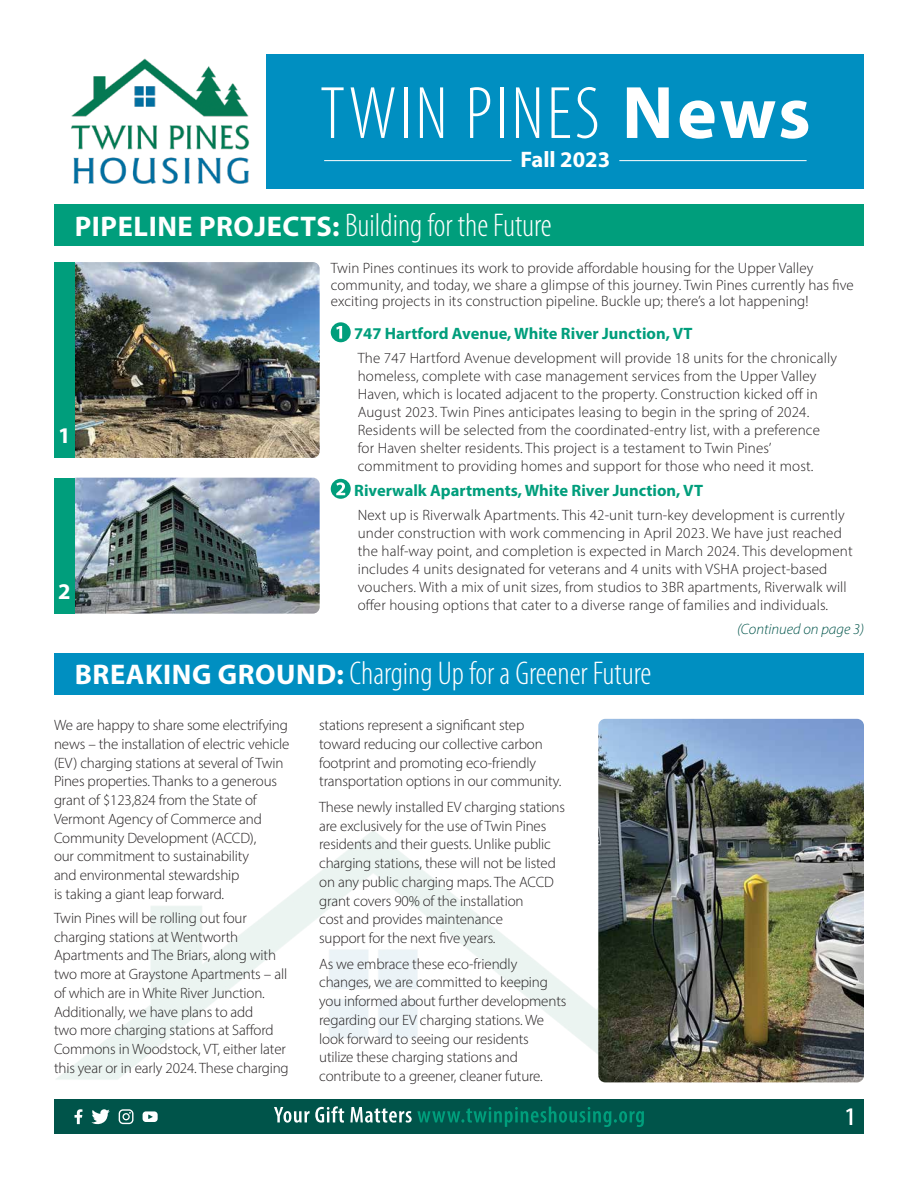
<style>
.page{position:relative;width:918px;height:1188px;background:#fff}
.page>*{position:absolute;margin:0;border:0;box-sizing:border-box;transform-origin:0 0}
.t1{font:300 condensed 75px "Myriad Pro";letter-spacing:.04em;color:#fff}
.t2{font:300 condensed 33px "Myriad Pro";color:#fff}
.t3{font:700 22.5px "Myriad Pro";color:#fff}
.t4{font:700 16.5px "Myriad Pro";color:#009e7c}
.t5{font:300 15px/18.8px "Myriad Pro";letter-spacing:-.01em;color:#231f20}
.t6{font:300 15px/18px "Myriad Pro";letter-spacing:.01em;color:#231f20}
.t7{font:italic 300 15px "Myriad Pro";color:#00544a}
.s1{font-weight:700;font-stretch:normal}
.s2{font-weight:700;font-stretch:normal;font-size:28.5px}
</style>
<div class="page">
<div style="left:267px;top:54px;width:597px;height:135px;background:#008fc1"></div>
<img style="left:71px;top:58px;width:178px;height:126px">
<hr style="left:324px;top:160px;width:187px;height:1px;background:#fff">
<hr style="left:619px;top:160px;width:188px;height:1px;background:#fff">
<div style="left:54px;top:653px;width:810px;height:42px;background:#008fc1"></div>
<img style="left:598px;top:719px;width:266px;height:363px">
<div style="left:54px;top:1099px;width:810px;height:35px;background:#00544a"></div>
<svg style="left:119px;top:1109px;width:14px;height:15px"></svg>
<svg style="left:75px;top:1109px;width:7px;height:15px"></svg>
<svg style="left:92px;top:1109px;width:18px;height:16px"></svg>
<svg style="left:143px;top:1111px;width:15px;height:11px"></svg>
<svg style="left:274px;top:1106px;width:370px;height:21px"></svg>
<svg style="left:846px;top:1108px;width:6px;height:17px"></svg>
<div style="left:54px;top:205px;width:810px;height:41px;background:#009e7c"></div>
<img style="left:75px;top:262px;width:245px;height:196px">
<img style="left:75px;top:478px;width:245px;height:136px">
<div style="left:331px;top:322px;width:20px;height:20px;background:#009e7c;border-radius:50%"></div>
<svg style="left:336px;top:326px;width:6px;height:13px"></svg>
<svg style="left:331px;top:479px;width:20px;height:20px"></svg>
<svg style="left:336px;top:482px;width:9px;height:13px"></svg>
<div style="left:54px;top:262px;width:21px;height:196px;background:#009e7c"></div>
<div style="left:54px;top:478px;width:21px;height:136px;background:#009e7c"></div>
<h1 class="t1" style="left:320px;top:69px;width:492px">TWIN PINES <span class="s1">News</span></h1>
<h3 class="t3" style="left:521px;top:144px;width:91px">Fall 2023</h3>
<h2 class="t2" style="left:75px;top:206px;width:478px"><span class="s2">PIPELINE PROJECTS:</span> Building for the Future</h2>
<p class="t5" style="left:331px;top:260px;width:525px;line-height:16.5px">Twin Pines continues its work to provide affordable housing for the Upper Valley community, and today, we share a glimpse of this journey. Twin Pines currently has five exciting projects in its construction pipeline. Buckle up; there’s a lot happening!</p>
<p class="t4" style="left:354px;top:323px;width:340px">747 Hartford Avenue, White River Junction, VT</p>
<p class="t6" style="left:358px;top:349px;width:481px">The 747 Hartford Avenue development will provide 18 units for the chronically homeless, complete with case management services from the Upper Valley Haven, which is located adjacent to the property. Construction kicked off in August 2023. Twin Pines anticipates leasing to begin in the spring of 2024.<br>Residents will be selected from the coordinated-entry list, with a preference for Haven shelter residents. This project is a testament to Twin Pines’ commitment to providing homes and support for those who need it most.</p>
<p class="t4" style="left:354px;top:480px;width:351px">Riverwalk Apartments, White River Junction, VT</p>
<p class="t6" style="left:358px;top:505px;width:496px">Next up is Riverwalk Apartments. This 42-unit turn-key development is currently under construction with work commencing in April 2023. We have just reached the half-way point, and completion is expected in March 2024. This development includes 4 units designated for veterans and 4 units with VSHA project-based vouchers. With a mix of unit sizes, from studios to 3BR apartments, Riverwalk will offer housing options that cater to a diverse range of families and individuals.</p>
<p class="t7" style="left:737px;top:620px;width:128px">(Continued on page 3)</p>
<h3 class="t3" style="left:58px;top:421px;width:14px">1</h3>
<h3 class="t3" style="left:58px;top:577px;width:14px">2</h3>
<h2 class="t2" style="left:75px;top:654px;width:578px"><span class="s2">BREAKING GROUND:</span> Charging Up for a Greener Future</h2>
<p class="t5" style="left:54px;top:716px;width:237px">We are happy to share some electrifying news – the installation of electric vehicle (EV) charging stations at several of Twin Pines properties. Thanks to a generous grant of $123,824 from the State of Vermont Agency of Commerce and Community Development (ACCD),<br>our commitment to sustainability<br>and environmental stewardship<br>is taking a giant leap forward.</p>
<p class="t5" style="left:54px;top:908px;width:236px">Twin Pines will be rolling out four charging stations at Wentworth Apartments and The Briars, along with two more at Graystone Apartments – all of which are in White River Junction.<br>Additionally, we have plans to add<br>two more charging stations at Safford Commons in Woodstock, VT, either later this year or in early 2024. These charging</p>
<p class="t5" style="left:319px;top:716px;width:244px">stations represent a significant step toward reducing our collective carbon footprint and promoting eco-friendly transportation options in our community.</p>
<p class="t5" style="left:319px;top:797px;width:247px">These newly installed EV charging stations are exclusively for the use of Twin Pines residents and their guests. Unlike public charging stations, these will not be listed on any public charging maps. The ACCD grant covers 90% of the installation<br>cost and provides maintenance<br>support for the next five years.</p>
<p class="t5" style="left:319px;top:954px;width:249px">As we embrace these eco-friendly changes, we are committed to keeping you informed about further developments regarding our EV charging stations. We look forward to seeing our residents utilize these charging stations and contribute to a greener, cleaner future.</p>
</div>
